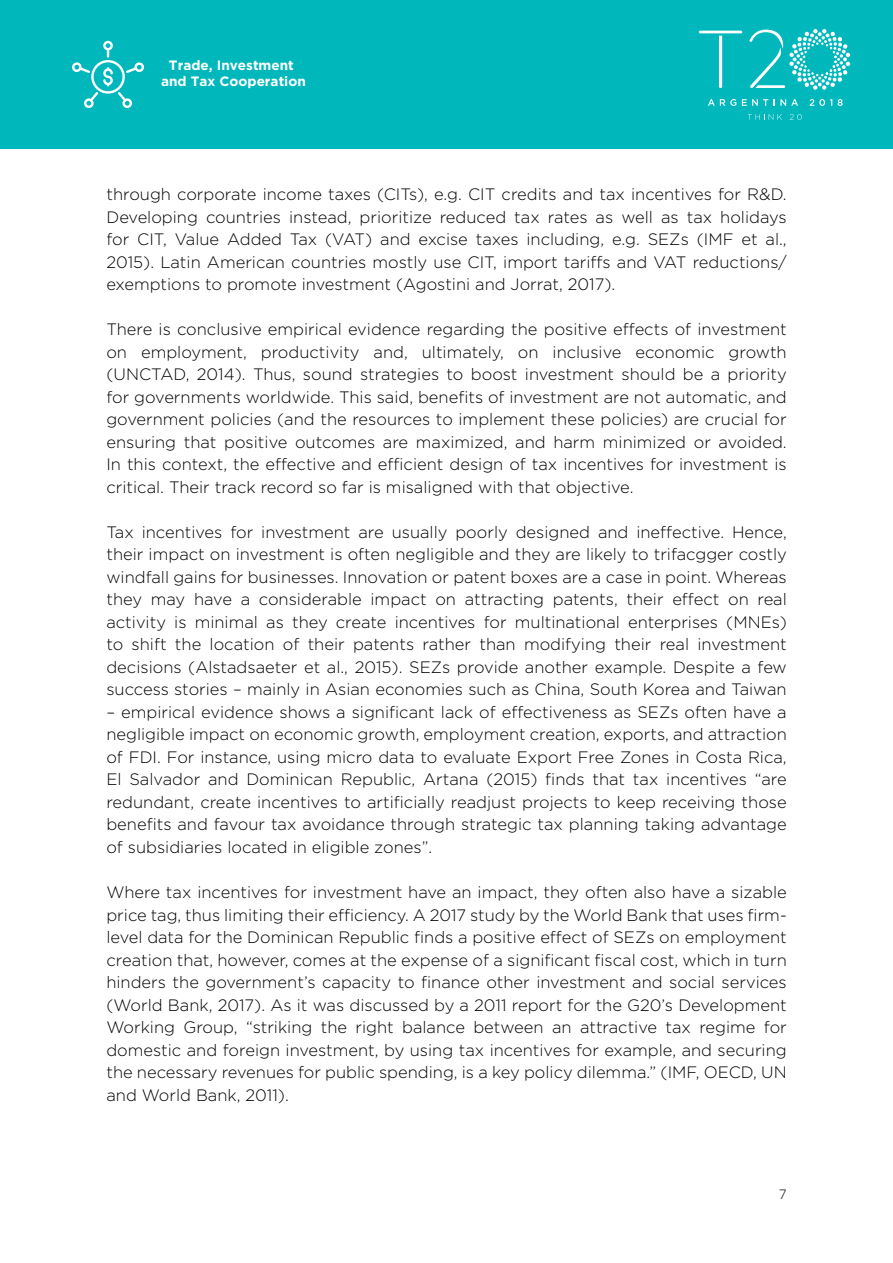
<style>
.page{position:relative;width:893px;height:1263px;background:#fff}
.page>*{position:absolute;margin:0;border:0;box-sizing:border-box;transform-origin:0 0}
.t1{font:300 16.5px/22.5px "Gotham";color:#000;text-align:justify}
.t2{font:700 13.5px/16.2px "Gotham";color:#fff;text-align:center}
.t3{font:300 13.5px "Gotham";color:#000}
</style>
<div class="page">
<div style="left:0;top:0;width:893px;height:149px;background:#00b8bc"></div>
<svg style="left:749px;top:29px;width:101px;height:61px"></svg>
<svg style="left:708px;top:99px;width:28px;height:7px"></svg>
<svg style="left:742px;top:99px;width:26px;height:7px"></svg>
<svg style="left:774px;top:99px;width:24px;height:7px"></svg>
<svg style="left:810px;top:99px;width:22px;height:7px"></svg>
<svg style="left:838px;top:99px;width:5px;height:7px"></svg>
<svg style="left:699px;top:31px;width:43px;height:57px"></svg>
<svg style="left:748px;top:114px;width:34px;height:6px"></svg>
<svg style="left:790px;top:114px;width:12px;height:6px"></svg>
<svg style="left:72px;top:41px;width:72px;height:67px"></svg>
<p class="t2" style="left:161px;top:57px;width:146px">Trade, Investment and Tax Cooperation</p>
<p class="t1" style="left:106px;top:183px;width:682px">through corporate income taxes (CITs), e.g. CIT credits and tax incentives for R&amp;D.<br>Developing countries instead, prioritize reduced tax rates as well as tax holidays for CIT, Value Added Tax (VAT) and excise taxes including, e.g. SEZs (IMF et al., 2015). Latin American countries mostly use CIT, import tariffs and VAT reductions/ exemptions to promote investment (Agostini and Jorrat, 2017).</p>
<p class="t1" style="left:106px;top:318px;width:682px">There is conclusive empirical evidence regarding the positive effects of investment on employment, productivity and, ultimately, on inclusive economic growth (UNCTAD, 2014). Thus, sound strategies to boost investment should be a priority for governments worldwide. This said, benefits of investment are not automatic, and government policies (and the resources to implement these policies) are crucial for ensuring that positive outcomes are maximized, and harm minimized or avoided.<br>In this context, the effective and efficient design of tax incentives for investment is critical. Their track record so far is misaligned with that objective.</p>
<p class="t1" style="left:106px;top:520px;width:682px">Tax incentives for investment are usually poorly designed and ineffective. Hence, their impact on investment is often negligible and they are likely to trifacgger costly windfall gains for businesses. Innovation or patent boxes are a case in point. Whereas they may have a considerable impact on attracting patents, their effect on real activity is minimal as they create incentives for multinational enterprises (MNEs) to shift the location of their patents rather than modifying their real investment decisions (Alstadsaeter et al., 2015). SEZs provide another example. Despite a few success stories – mainly in Asian economies such as China, South Korea and Taiwan</p>
<p class="t1" style="left:106px;top:700px;width:682px">– empirical evidence shows a significant lack of effectiveness as SEZs often have a negligible impact on economic growth, employment creation, exports, and attraction of FDI. For instance, using micro data to evaluate Export Free Zones in Costa Rica, El Salvador and Dominican Republic, Artana (2015) finds that tax incentives “are redundant, create incentives to artificially readjust projects to keep receiving those benefits and favour tax avoidance through strategic tax planning taking advantage of subsidiaries located in eligible zones”.</p>
<p class="t1" style="left:106px;top:880px;width:682px">Where tax incentives for investment have an impact, they often also have a sizable price tag, thus limiting their efficiency. A 2017 study by the World Bank that uses firm&shy;level data for the Dominican Republic finds a positive effect of SEZs on employment creation that, however, comes at the expense of a significant fiscal cost, which in turn hinders the government’s capacity to finance other investment and social services (World Bank, 2017). As it was discussed by a 2011 report for the G20’s Development Working Group, “striking the right balance between an attractive tax regime for domestic and foreign investment, by using tax incentives for example, and securing the necessary revenues for public spending, is a key policy dilemma.” (IMF, OECD, UN and World Bank, 2011).</p>
<p class="t3" style="left:779px;top:1186px;width:9px">7</p>
</div>
